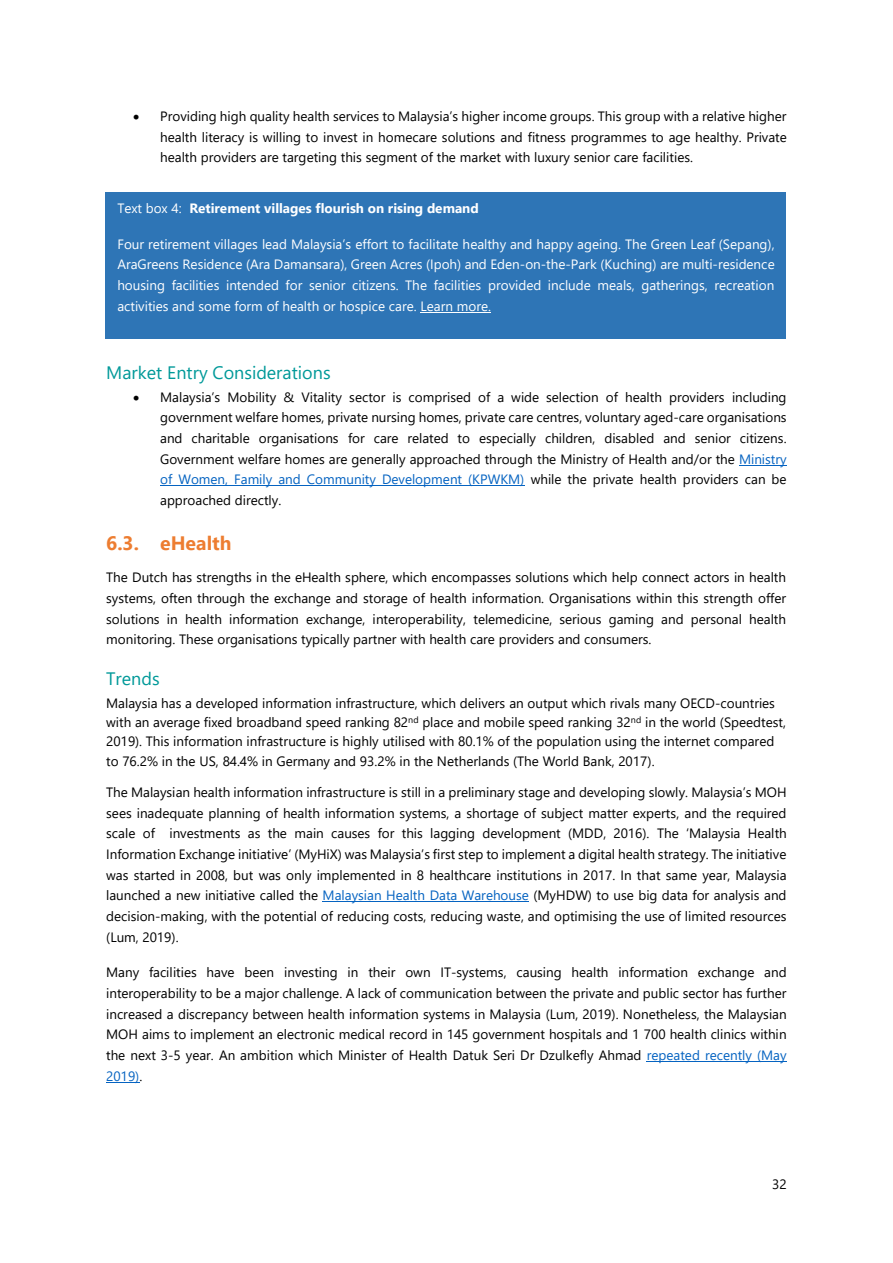
<style>
.page{position:relative;width:893px;height:1263px;background:#fff}
.page>*{position:absolute;margin:0;border:0;box-sizing:border-box;transform-origin:0 0}
.t1{font:700 19.5px "Segoe UI";color:#ed7d31}
.t2{font:18px "Segoe UI";color:#099}
.t3{font:13.5px/20.7px "Segoe UI";color:#000;text-align:justify}
.t4{font:13.5px/20.7px "Segoe UI";color:#fff;text-align:justify}
.t5{font:700 13.5px "Segoe UI";color:#fff}
.s1{font-weight:400}
.s2{color:#0563c1}
</style>
<div class="page">
<hr style="left:739px;top:465px;width:48px;height:1px;background:#0563c1">
<hr style="left:160px;top:486px;width:365px;height:1px;background:#0563c1">
<hr style="left:323px;top:902px;width:206px;height:1px;background:#0563c1">
<hr style="left:647px;top:1061px;width:140px;height:1px;background:#0563c1">
<hr style="left:106px;top:1082px;width:33px;height:1px;background:#0563c1">
<div style="left:106px;top:192px;width:680px;height:147px;background:#2e75b6"></div>
<hr style="left:421px;top:312px;width:70px;height:1px;background:#fff">
<p class="t3" style="left:160px;top:105px;width:628px;text-indent:-27px">• Providing high quality health services to Malaysia’s higher income groups. This group with a relative higher health literacy is willing to invest in homecare solutions and fitness programmes to age healthy. Private health providers are targeting this segment of the market with luxury senior care facilities.</p>
<p class="t5" style="left:117px;top:199px;width:363px"><span class="s1">Text box 4:</span> Retirement villages flourish on rising demand</p>
<p class="t4" style="left:117px;top:233px;width:659px">Four retirement villages lead Malaysia’s effort to facilitate healthy and happy ageing. The Green Leaf (Sepang), AraGreens Residence (Ara Damansara), Green Acres (Ipoh) and Eden-on-the-Park (Kuching) are multi-residence housing facilities intended for senior citizens. The facilities provided include meals, gatherings, recreation activities and some form of health or hospice care. Learn more.</p>
<h3 class="t2" style="left:106px;top:360px;width:226px">Market Entry Considerations</h3>
<p class="t3" style="left:160px;top:385px;width:628px;text-indent:-27px">• Malaysia’s Mobility &amp; Vitality sector is comprised of a wide selection of health providers including government welfare homes, private nursing homes, private care centres, voluntary aged-care organisations and charitable organisations for care related to especially children, disabled and senior citizens.<br>Government welfare homes are generally approached through the Ministry of Health and/or the <span class="s2">Ministry of Women, Family and Community Development (KPWKM)</span> while the private health providers can be approached directly.</p>
<h2 class="t1" style="left:106px;top:529px;width:127px">6.3. eHealth</h2>
<p class="t3" style="left:106px;top:566px;width:682px">The Dutch has strengths in the eHealth sphere, which encompasses solutions which help connect actors in health systems, often through the exchange and storage of health information. Organisations within this strength offer solutions in health information exchange, interoperability, telemedicine, serious gaming and personal health monitoring. These organisations typically partner with health care providers and consumers.</p>
<h3 class="t2" style="left:106px;top:665px;width:55px">Trends</h3>
<p class="t3" style="left:106px;top:692px;width:681px;line-height:19.4px;text-align:left">Malaysia has a developed information infrastructure, which delivers an output which rivals many OECD-countries with an average fixed broadband speed ranking 82<sup>nd</sup> place and mobile speed ranking 32<sup>nd</sup> in the world (Speedtest, 2019). This information infrastructure is highly utilised with 80.1% of the population using the internet compared to 76.2% in the US, 84.4% in Germany and 93.2% in the Netherlands (The World Bank, 2017).</p>
<p class="t3" style="left:106px;top:781px;width:682px">The Malaysian health information infrastructure is still in a preliminary stage and developing slowly. Malaysia’s MOH sees inadequate planning of health information systems, a shortage of subject matter experts, and the required scale of investments as the main causes for this lagging development (MDD, 2016). The ‘Malaysia Health Information Exchange initiative’ (MyHiX) was Malaysia’s first step to implement a digital health strategy. The initiative was started in 2008, but was only implemented in 8 healthcare institutions in 2017. In that same year, Malaysia launched a new initiative called the <span class="s2">Malaysian Health Data Warehouse</span> (MyHDW) to use big data for analysis and decision-making, with the potential of reducing costs, reducing waste, and optimising the use of limited resources (Lum, 2019).</p>
<p class="t3" style="left:106px;top:961px;width:682px">Many facilities have been investing in their own IT-systems, causing health information exchange and interoperability to be a major challenge. A lack of communication between the private and public sector has further increased a discrepancy between health information systems in Malaysia (Lum, 2019). Nonetheless, the Malaysian MOH aims to implement an electronic medical record in 145 government hospitals and 1 700 health clinics within the next 3-5 year. An ambition which Minister of Health Datuk Seri Dr Dzulkefly Ahmad <span class="s2">repeated recently (May 2019)</span>.</p>
<p class="t3" style="left:772px;top:1172px;width:16px">32</p>
</div>
